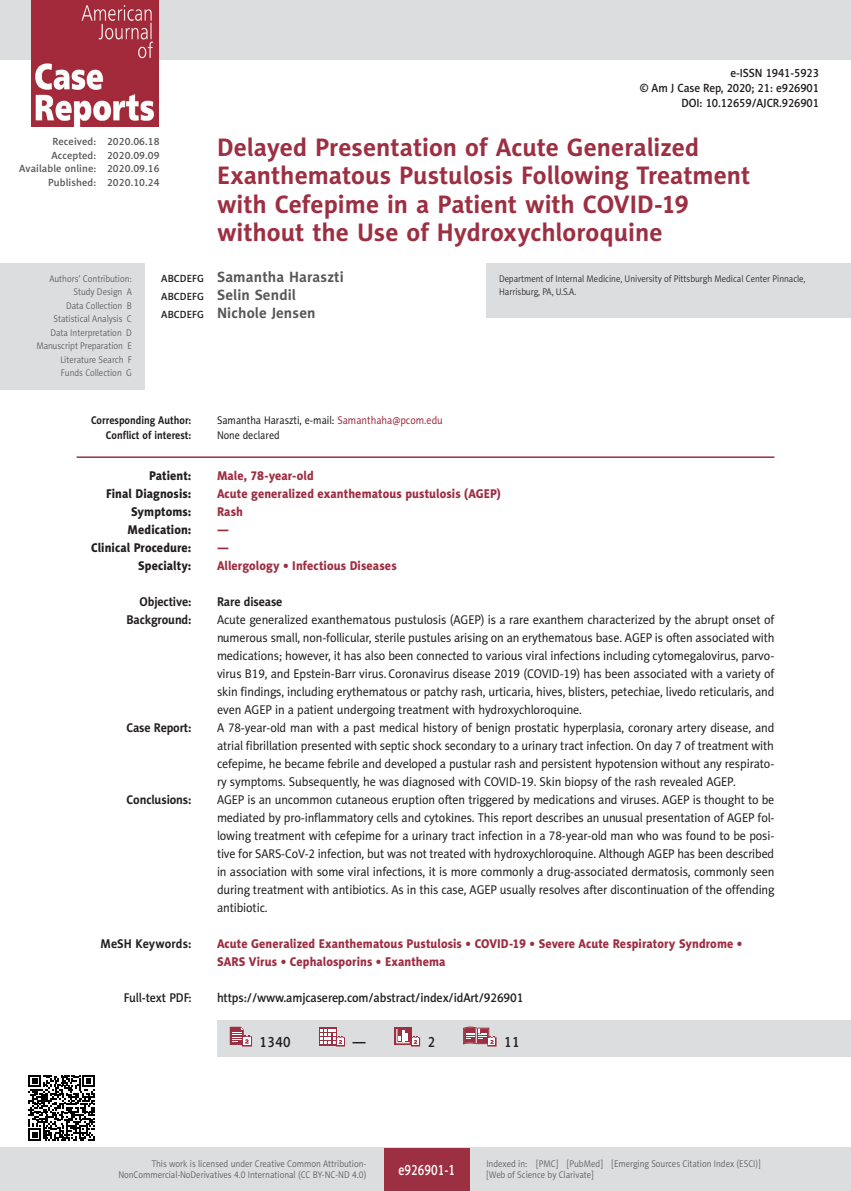
<style>
.page{position:relative;width:851px;height:1191px;background:#fff}
.page>*{position:absolute;margin:0;border:0;box-sizing:border-box;transform-origin:0 0}
.AJCR_Tytul{font:700 25.5px/28.5px "Naomi Sans EFN";color:#9d2f42}
.AJCR_Autorzy{font:700 15px "Naomi Sans EFN";letter-spacing:.01em;color:#57585a}
.AJCR_e-PAGINA{font:15px "Naomi Sans EFN Medium";color:#fff;scale:.8 1}
.AJCR_dane{font:15px "Naomi Sans EFN Medium";letter-spacing:.03em;color:#231f20;scale:.9 1}
.AJCR_Summary_body{font:12.75px/18px "Naomi Sans EFN";letter-spacing:-.01em;color:#231f20;text-align:justify;scale:.95 1}
.AJCR_keywords{font:12.75px/18px "Naomi Sans EFN Heavy";letter-spacing:.005em;color:#9d2f42;scale:.95 1}
.AJCR_keywords-2{font:12.75px "Naomi Sans EFN Heavy";letter-spacing:.005em;color:#231f20;scale:.95 1}
.AJCR_full_text_pdf{font:12.75px "Naomi Sans EFN Medium";letter-spacing:-.01em;color:#231f20;scale:.95 1}
.AJCR_Summary_body-2{font:700 12.75px "Naomi Sans EFN";letter-spacing:-.01em;color:#231f20;scale:.95 1}
.AJCR_keywords-3{font:700 12.75px "Naomi Sans EFN";letter-spacing:.005em;color:#231f20;scale:.95 1}
.AJCR_full_text_pdf-2{font:12px "Naomi Sans EFN Medium";letter-spacing:-.01em;color:#231f20;scale:.95 1}
.AJCR_Adres{font:11.25px "Naomi Sans EFN";color:#231f20;scale:.9 1}
.AJCR_Adres-2{font:700 11.25px "Naomi Sans EFN";color:#231f20;scale:.9 1}
.t1{font:10.5px "Naomi Sans EFN Medium";letter-spacing:.01em;color:#57585a}
.t2{font:9.75px/11.2px "Naomi Sans EFN Light";color:#57585a;scale:.9 1}
.AJCR_Afiliacja{font:9.75px/13.5px "Naomi Sans EFN Light";color:#231f20;scale:.9 1}
.s1{font-family:"Naomi Sans EFN Medium";font-weight:400;font-size:10.5px;color:#231f20}
.s2{color:#9d2f42}
</style>
<div class="page">
<div style="left:217px;top:1020px;width:633px;height:36px;background:#dcdddf"></div>
<svg style="left:230px;top:1026px;width:22px;height:20px"></svg>
<div style="left:319px;top:1027px;width:17px;height:18px;background:#9d2f42"></div>
<svg style="left:320px;top:1028px;width:25px;height:18px"></svg>
<div style="left:394px;top:1027px;width:18px;height:18px;background:#9d2f42"></div>
<svg style="left:396px;top:1029px;width:24px;height:17px"></svg>
<svg style="left:463px;top:1026px;width:33px;height:20px"></svg>
<hr style="left:77px;top:456px;width:697px;height:2px;background:#9d2f42">
<div style="left:0;top:264px;width:145px;height:126px;background:#dcdddf"></div>
<div style="left:486px;top:264px;width:364px;height:54px;background:#dcdddf"></div>
<svg style="left:28px;top:1075px;width:67px;height:66px"></svg>
<div style="left:0;top:0;width:850px;height:60px;background:#dcdddf"></div>
<img style="left:32px;top:0;width:127px;height:127px">
<div style="left:0;top:1148px;width:850px;height:43px;background:#dcdddf"></div>
<div style="left:384px;top:1147px;width:85px;height:43px;background:#9d2f42"></div>
<p class="AJCR_full_text_pdf-2" style="left:730px;top:66px;width:95px">e-ISSN 1941-5923</p>
<p class="AJCR_full_text_pdf-2" style="left:639px;top:81px;width:190px">© Am J Case Rep, 2020; 21: e926901</p>
<p class="AJCR_full_text_pdf-2" style="left:681px;top:96px;width:146px">DOI: 10.12659/AJCR.926901</p>
<p class="AJCR_Tytul" style="left:217px;top:133px;width:535px">Delayed Presentation of Acute Generalized Exanthematous Pustulosis Following Treatment with Cefepime in a Patient with COVID-19 without the Use of Hydroxychloroquine</p>
<p class="AJCR_Autorzy" style="left:161px;top:268px;width:184px"><span class="s1">ABCDEFG</span> Samantha Haraszti</p>
<p class="AJCR_Autorzy" style="left:161px;top:286px;width:136px"><span class="s1">ABCDEFG</span> Selin Sendil</p>
<p class="AJCR_Autorzy" style="left:161px;top:304px;width:156px"><span class="s1">ABCDEFG</span> Nichole Jensen</p>
<p class="t1" style="left:52px;top:136px;width:109px">Received: 2020.06.18</p>
<p class="t1" style="left:51px;top:149px;width:110px">Accepted: 2020.09.09</p>
<p class="t1" style="left:19px;top:163px;width:142px">Available online: 2020.09.16</p>
<p class="t1" style="left:48px;top:176px;width:113px">Published: 2020.10.24</p>
<p class="t2" style="left:49px;top:273px;width:93px">Authors’ Contribution:</p>
<p class="t2" style="left:74px;top:286px;width:66px">Study Design A</p>
<p class="t2" style="left:66px;top:300px;width:74px">Data Collection B</p>
<p class="t2" style="left:53px;top:313px;width:89px">Statistical Analysis C</p>
<p class="t2" style="left:51px;top:327px;width:92px">Data Interpretation D</p>
<p class="t2" style="left:36px;top:340px;width:107px">Manuscript Preparation E</p>
<p class="t2" style="left:60px;top:354px;width:81px">Literature Search F</p>
<p class="t2" style="left:61px;top:367px;width:80px">Funds Collection G</p>
<p class="AJCR_Afiliacja" style="left:499px;top:272px;width:342px">Department of Internal Medicine, University of Pittsburgh Medical Center Pinnacle,<br>Harrisburg, PA, U.S.A.</p>
<p class="AJCR_Adres-2" style="left:91px;top:413px;width:113px">Corresponding Author:</p>
<p class="AJCR_Adres" style="left:217px;top:413px;width:252px">Samantha Haraszti, e-mail: <span class="s2">Samanthaha@pcom.edu</span></p>
<p class="AJCR_Adres-2" style="left:106px;top:429px;width:97px">Conflict of interest:</p>
<p class="AJCR_Adres" style="left:217px;top:429px;width:71px">None declared</p>
<p class="AJCR_keywords-2" style="left:149px;top:468px;width:46px">Patient:</p>
<p class="AJCR_keywords" style="left:217px;top:466px;width:103px">Male, 78-year-old</p>
<p class="AJCR_keywords-2" style="left:106px;top:486px;width:91px">Final Diagnosis:</p>
<p class="AJCR_keywords" style="left:217px;top:484px;width:300px">Acute generalized exanthematous pustulosis (AGEP)</p>
<p class="AJCR_keywords-2" style="left:131px;top:504px;width:65px">Symptoms:</p>
<p class="AJCR_keywords" style="left:217px;top:502px;width:29px">Rash</p>
<p class="AJCR_keywords-2" style="left:128px;top:522px;width:69px">Medication:</p>
<p class="AJCR_keywords" style="left:217px;top:520px;width:14px">—</p>
<p class="AJCR_keywords-2" style="left:91px;top:540px;width:107px">Clinical Procedure:</p>
<p class="AJCR_keywords" style="left:217px;top:538px;width:14px">—</p>
<p class="AJCR_keywords-2" style="left:138px;top:558px;width:58px">Specialty:</p>
<p class="AJCR_keywords" style="left:217px;top:556px;width:191px">Allergology • Infectious Diseases</p>
<p class="AJCR_Summary_body-2" style="left:139px;top:594px;width:56px">Objective:</p>
<p class="AJCR_Summary_body-2" style="left:217px;top:594px;width:70px">Rare disease</p>
<p class="AJCR_Summary_body-2" style="left:126px;top:612px;width:70px">Background:</p>
<p class="AJCR_Summary_body" style="left:217px;top:611px;width:588px">Acute generalized exanthematous pustulosis (AGEP) is a rare exanthem characterized by the abrupt onset of numerous small, non-follicular, sterile pustules arising on an erythematous base. AGEP is often associated with medications; however, it has also been connected to various viral infections including cytomegalovirus, parvo&shy;virus B19, and Epstein-Barr virus. Coronavirus disease 2019 (COVID-19) has been associated with a variety of skin findings, including erythematous or patchy rash, urticaria, hives, blisters, petechiae, livedo reticularis, and even AGEP in a patient undergoing treatment with hydroxychloroquine.</p>
<p class="AJCR_Summary_body-2" style="left:126px;top:720px;width:70px">Case Report:</p>
<p class="AJCR_Summary_body" style="left:217px;top:719px;width:588px">A 78-year-old man with a past medical history of benign prostatic hyperplasia, coronary artery disease, and atrial fibrillation presented with septic shock secondary to a urinary tract infection. On day 7 of treatment with cefepime, he became febrile and developed a pustular rash and persistent hypotension without any respirato&shy;ry symptoms. Subsequently, he was diagnosed with COVID-19. Skin biopsy of the rash revealed AGEP.</p>
<p class="AJCR_Summary_body-2" style="left:127px;top:792px;width:70px">Conclusions:</p>
<p class="AJCR_Summary_body" style="left:217px;top:791px;width:588px">AGEP is an uncommon cutaneous eruption often triggered by medications and viruses. AGEP is thought to be mediated by pro-inflammatory cells and cytokines. This report describes an unusual presentation of AGEP fol&shy;lowing treatment with cefepime for a urinary tract infection in a 78-year-old man who was found to be posi&shy;tive for SARS-CoV-2 infection, but was not treated with hydroxychloroquine. Although AGEP has been described in association with some viral infections, it is more commonly a drug-associated dermatosis, commonly seen during treatment with antibiotics. As in this case, AGEP usually resolves after discontinuation of the offending antibiotic.</p>
<p class="AJCR_keywords-3" style="left:100px;top:936px;width:97px">MeSH Keywords:</p>
<p class="AJCR_keywords" style="left:217px;top:934px;width:554px">Acute Generalized Exanthematous Pustulosis • COVID-19 • Severe Acute Respiratory Syndrome •<br>SARS Virus • Cephalosporins • Exanthema</p>
<p class="AJCR_full_text_pdf" style="left:124px;top:990px;width:73px">Full-text PDF:</p>
<p class="AJCR_full_text_pdf" style="left:217px;top:990px;width:324px">https://www.amjcaserep.com/abstract/index/idArt/926901</p>
<p class="AJCR_dane" style="left:259px;top:1032px;width:36px">1340</p>
<p class="AJCR_dane" style="left:352px;top:1032px;width:16px">—</p>
<p class="AJCR_dane" style="left:427px;top:1032px;width:10px">2</p>
<p class="AJCR_dane" style="left:504px;top:1032px;width:19px">11</p>
<p class="t2" style="left:118px;top:1158px;width:277px;text-align:right">This work is licensed under Creative Common Attribution-<br>NonCommercial-NoDerivatives 4.0 International (CC BY-NC-ND 4.0)</p>
<p class="AJCR_e-PAGINA" style="left:398px;top:1160px;width:72px">e926901-1</p>
<p class="t2" style="left:486px;top:1158px;width:306px">Indexed in: [PMC] [PubMed] [Emerging Sources Citation Index (ESCI)] [Web of Science by Clarivate]</p>
</div>
